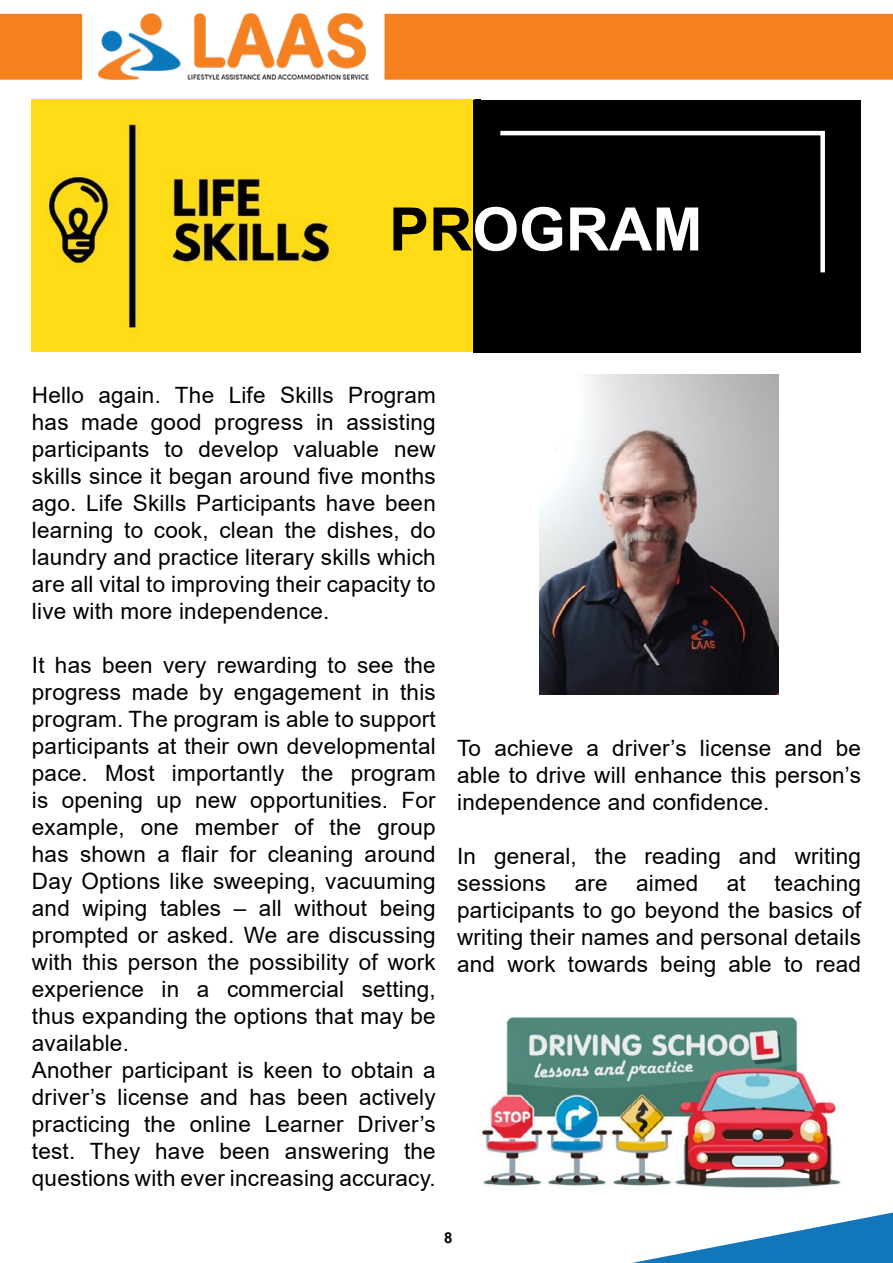
<style>
.page{position:relative;width:893px;height:1263px;background:#fff}
.page>*{position:absolute;margin:0;border:0;box-sizing:border-box;transform-origin:0 0}
.t1{font:700 60px "Arial";color:#fff}
.t2{font:22.5px/27px "Arial";letter-spacing:.01em;color:#000;text-align:justify}
.t3{font:700 15px "Arial";color:#000}
.s1{color:#000}
</style>
<div class="page">
<div style="left:385px;top:14px;width:508px;height:66px;background:#f58020"></div>
<img style="left:98px;top:14px;width:270px;height:66px">
<div style="left:0;top:14px;width:82px;height:66px;background:#f58020"></div>
<img style="left:32px;top:99px;width:448px;height:252px">
<div style="left:473px;top:101px;width:388px;height:252px;background:#000"></div>
<hr style="left:500px;top:131px;width:325px;height:4px;background:#fff">
<img style="left:539px;top:374px;width:240px;height:320px">
<div style="left:820px;top:135px;width:5px;height:137px;background:#fff"></div>
<img style="left:481px;top:1016px;width:360px;height:172px">
<svg style="left:632px;top:1212px;width:261px;height:51px"></svg>
<h1 class="t1" style="left:389px;top:187px;width:315px"><span class="s1">PR</span>OGRAM</h1>
<p class="t2" style="left:32px;top:382px;width:405px">Hello again. The Life Skills Program has made good progress in assisting participants to develop valuable new skills since it began around five months ago. Life Skills Participants have been learning to cook, clean the dishes, do laundry and practice literary skills which are all vital to improving their capacity to live with more independence.</p>
<p class="t2" style="left:32px;top:652px;width:405px;text-align:left">It has been very rewarding to see the progress made by engagement in this program. The program is able to support participants at their own developmental pace. Most importantly the program is opening up new opportunities. For example, one member of the group has shown a flair for cleaning around Day Options like sweeping, vacuuming and wiping tables – all without being prompted or asked. We are discussing with this person the possibility of work experience in a commercial setting, thus expanding the options that may be available.<br>Another participant is keen to obtain a driver’s license and has been actively practicing the online Learner Driver’s test. They have been answering the questions with ever increasing accuracy.</p>
<p class="t2" style="left:457px;top:735px;width:405px">To achieve a driver’s license and be able to drive will enhance this person’s independence and confidence.</p>
<p class="t2" style="left:457px;top:843px;width:405px">In general, the reading and writing sessions</p>
<p class="t2" style="left:457px;top:870px;width:405px;text-indent:317px">teaching participants to go beyond the basics of writing their names and personal details and work towards being able to read</p>
<p class="t2" style="left:575px;top:870px;width:34px">are</p>
<p class="t2" style="left:636px;top:870px;width:64px">aimed</p>
<p class="t2" style="left:727px;top:870px;width:20px">at</p>
<p class="t3" style="left:444px;top:1227px;width:10px">8</p>
</div>
